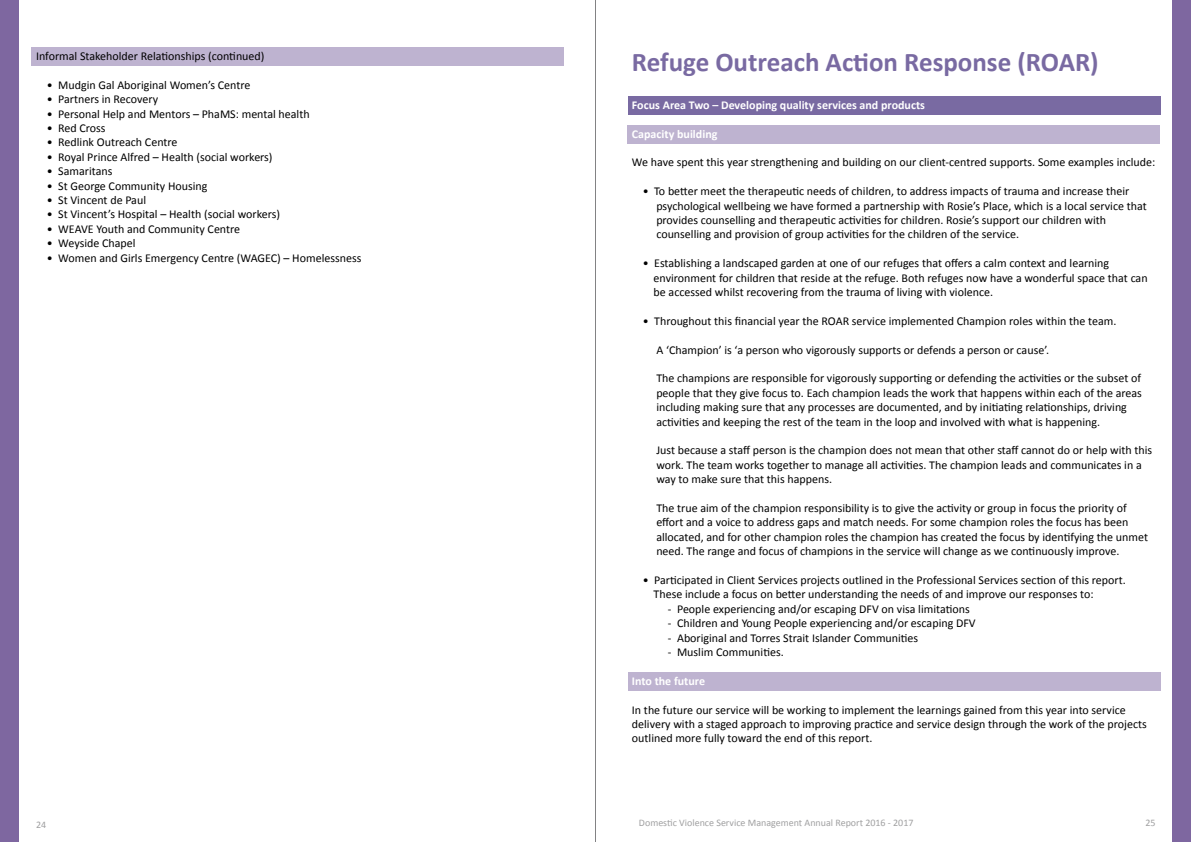
<style>
.page{position:relative;width:1191px;height:842px;background:#fff}
.page>*{position:absolute;margin:0;border:0;box-sizing:border-box;transform-origin:0 0}
.t1{font:700 27px "Calibri";color:#796aa2}
.t2{font:12px/14.4px "Calibri";color:#000}
.t3{font:700 12px "Calibri";color:#fff}
.t4{font:10px "Calibri";color:#a0a0a1}
</style>
<div class="page">
<div style="left:0;top:0;width:18px;height:842px;background:#7e67a0"></div>
<div style="left:1173px;top:0;width:18px;height:842px;background:#7e67a0"></div>
<div style="left:32px;top:47px;width:532px;height:18px;background:#beb3d0"></div>
<div style="left:627px;top:97px;width:533px;height:18px;background:#796aa2"></div>
<div style="left:627px;top:126px;width:533px;height:18px;background:#beb3d0"></div>
<div style="left:627px;top:672px;width:533px;height:18px;background:#beb3d0"></div>
<hr style="left:595px;top:0;width:1px;height:842px;background:#828284">
<p class="t2" style="left:36px;top:49px;width:230px">Informal Stakeholder Relationships (continued)</p>
<p class="t2" style="left:47px;top:78px;width:205px">• Mudgin Gal Aboriginal Women’s Centre</p>
<p class="t2" style="left:47px;top:92px;width:113px">• Partners in Recovery</p>
<p class="t2" style="left:47px;top:107px;width:264px">• Personal Help and Mentors – PhaMS: mental health</p>
<p class="t2" style="left:47px;top:122px;width:60px">• Red Cross</p>
<p class="t2" style="left:47px;top:135px;width:132px">• Redlink Outreach Centre</p>
<p class="t2" style="left:47px;top:150px;width:227px">• Royal Prince Alfred – Health (social workers)</p>
<p class="t2" style="left:47px;top:164px;width:67px">• Samaritans</p>
<p class="t2" style="left:47px;top:179px;width:162px">• St George Community Housing</p>
<p class="t2" style="left:47px;top:193px;width:101px">• St Vincent de Paul</p>
<p class="t2" style="left:47px;top:207px;width:235px">• St Vincent’s Hospital – Health (social workers)</p>
<p class="t2" style="left:47px;top:222px;width:195px">• WEAVE Youth and Community Centre</p>
<p class="t2" style="left:47px;top:236px;width:90px">• Weyside Chapel</p>
<p class="t2" style="left:47px;top:251px;width:316px">• Women and Girls Emergency Centre (WAGEC) – Homelessness</p>
<h1 class="t1" style="left:632px;top:45px;width:468px">Refuge Outreach Action Response (ROAR)</h1>
<p class="t3" style="left:632px;top:97px;width:294px">Focus Area Two – Developing quality services and products</p>
<p class="t3" style="left:632px;top:126px;width:87px">Capacity building</p>
<p class="t2" style="left:632px;top:155px;width:525px">We have spent this year strengthening and building on our client-centred supports. Some examples include:</p>
<p class="t2" style="left:656px;top:184px;width:492px;text-indent:-14px">• To better meet the therapeutic needs of children, to address impacts of trauma and increase their psychological wellbeing we have formed a partnership with Rosie’s Place, which is a local service that provides counselling and therapeutic activities for children. Rosie’s support our children with counselling and provision of group activities for the children of the service.</p>
<p class="t2" style="left:653px;top:256px;width:495px;text-indent:-11px">• Establishing a landscaped garden at one of our refuges that offers a calm context and learning environment for children that reside at the refuge. Both refuges now have a wonderful space that can be accessed whilst recovering from the trauma of living with violence.</p>
<p class="t2" style="left:643px;top:314px;width:475px">• Throughout this financial year the ROAR service implemented Champion roles within the team.</p>
<p class="t2" style="left:656px;top:342px;width:394px">A ‘Champion’ is ‘a person who vigorously supports or defends a person or cause’.</p>
<p class="t2" style="left:656px;top:371px;width:487px">The champions are responsible for vigorously supporting or defending the activities or the subset of people that they give focus to. Each champion leads the work that happens within each of the areas including making sure that any processes are documented, and by initiating relationships, driving activities and keeping the rest of the team in the loop and involved with what is happening.</p>
<p class="t2" style="left:656px;top:443px;width:497px">Just because a staff person is the champion does not mean that other staff cannot do or help with this work. The team works together to manage all activities. The champion leads and communicates in a way to make sure that this happens.</p>
<p class="t2" style="left:656px;top:501px;width:493px">The true aim of the champion responsibility is to give the activity or group in focus the priority of effort and a voice to address gaps and match needs. For some champion roles the focus has been allocated, and for other champion roles the champion has created the focus by identifying the unmet need. The range and focus of champions in the service will change as we continuously improve.</p>
<p class="t2" style="left:653px;top:573px;width:473px;text-indent:-11px">• Participated in Client Services projects outlined in the Professional Services section of this report.<br>These include a focus on better understanding the needs of and improve our responses to:</p>
<p class="t2" style="left:668px;top:602px;width:303px">- People experiencing and/or escaping DFV on visa limitations</p>
<p class="t2" style="left:668px;top:616px;width:309px">- Children and Young People experiencing and/or escaping DFV</p>
<p class="t2" style="left:668px;top:630px;width:252px">- Aboriginal and Torres Strait Islander Communities</p>
<p class="t2" style="left:668px;top:645px;width:117px">- Muslim Communities.</p>
<p class="t3" style="left:632px;top:673px;width:75px">Into the future</p>
<p class="t2" style="left:632px;top:702px;width:516px">In the future our service will be working to implement the learnings gained from this year into service delivery with a staged approach to improving practice and service design through the work of the projects outlined more fully toward the end of this report.</p>
<p class="t4" style="left:36px;top:821px;width:12px">24</p>
<p class="t4" style="left:639px;top:817px;width:276px">Domestic Violence Service Management Annual Report 2016 - 2017</p>
<p class="t4" style="left:1145px;top:817px;width:12px">25</p>
</div>
